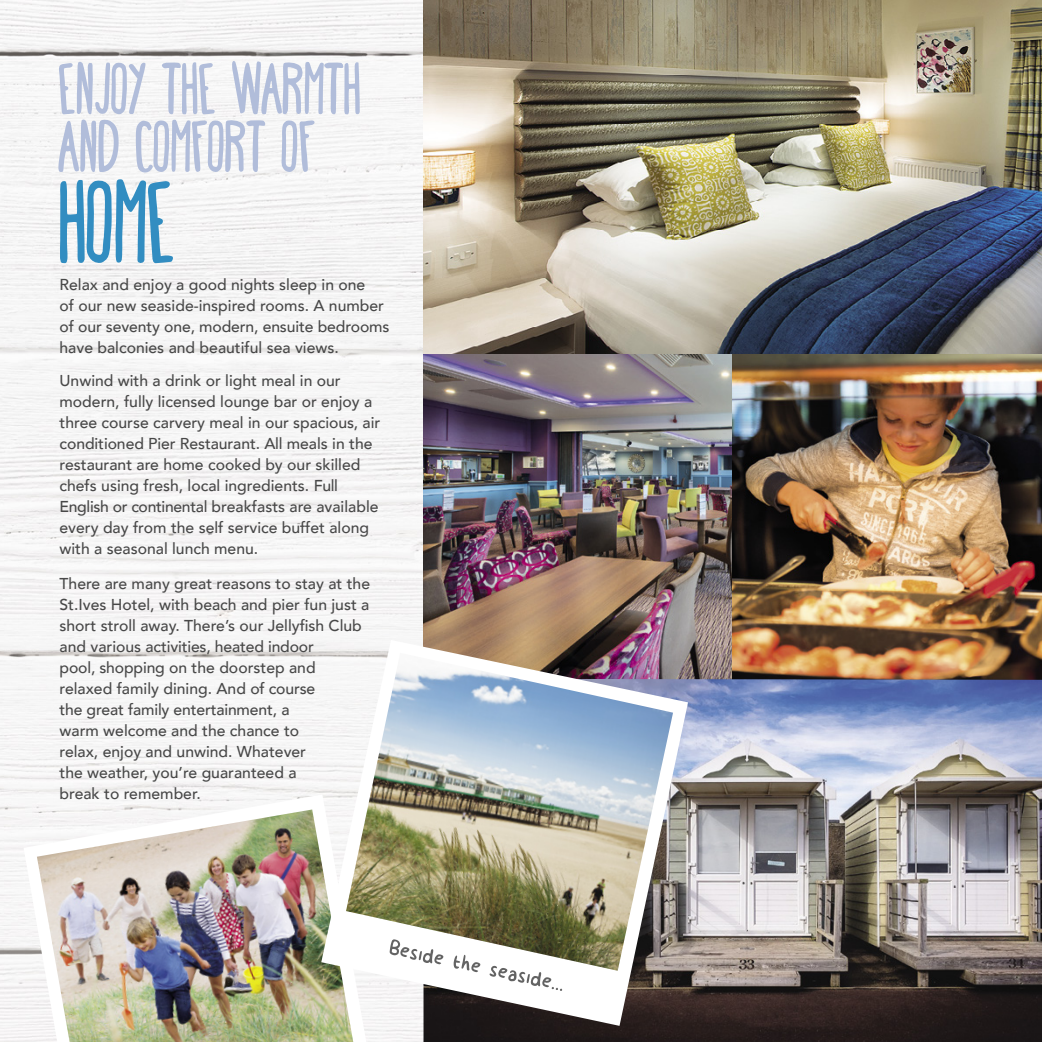
<style>
.page{position:relative;width:1042px;height:1042px;background:#fff}
.page>*{position:absolute;margin:0;border:0;box-sizing:border-box;transform-origin:0 0}
.t1{font:condensed 112px "Happy Fox";color:#328dc1}
.t2{font:condensed 70px/57.8px "Happy Fox";color:#b1bdda}
.t3{font:500 15.75px/21px "Avenir";color:#484848}
</style>
<div class="page">
<img style="left:0;top:0;width:423px;height:1042px">
<img style="left:423px;top:353px;width:310px;height:326px">
<img style="left:733px;top:353px;width:309px;height:326px">
<img style="left:423px;top:0;width:619px;height:353px">
<img style="left:423px;top:679px;width:619px;height:363px">
<svg style="left:24px;top:794px;width:342px;height:248px"></svg>
<img style="left:37px;top:809px;width:316px;height:233px">
<img style="left:321px;top:640px;width:367px;height:386px">
<img style="left:346px;top:653px;width:327px;height:318px">
<svg style="left:390px;top:939px;width:172px;height:52px"></svg>
<h2 class="t2" style="left:58px;top:56px;width:304px">ENJOY THE WARMTH<br>AND COMFORT OF</h2>
<h1 class="t1" style="left:58px;top:154px;width:118px">HOME</h1>
<p class="t3" style="left:60px;top:273px;width:331px">Relax and enjoy a good nights sleep in one<br>of our new seaside-inspired rooms. A number of our seventy one, modern, ensuite bedrooms have balconies and beautiful sea views.</p>
<p class="t3" style="left:60px;top:369px;width:322px">Unwind with a drink or light meal in our modern, fully licensed lounge bar or enjoy a three course carvery meal in our spacious, air conditioned Pier Restaurant. All meals in the restaurant are home cooked by our skilled chefs using fresh, local ingredients. Full English or continental breakfasts are available every day from the self service buffet along with a seasonal lunch menu.</p>
<p class="t3" style="left:60px;top:572px;width:312px">There are many great reasons to stay at the St.Ives Hotel, with beach and pier fun just a short stroll away. There’s our Jellyfish Club and various activities, heated indoor<br>pool, shopping on the doorstep and relaxed family dining. And of course<br>the great family entertainment, a<br>warm welcome and the chance to<br>relax, enjoy and unwind. Whatever<br>the weather, you’re guaranteed a<br>break to remember.</p>
</div>
